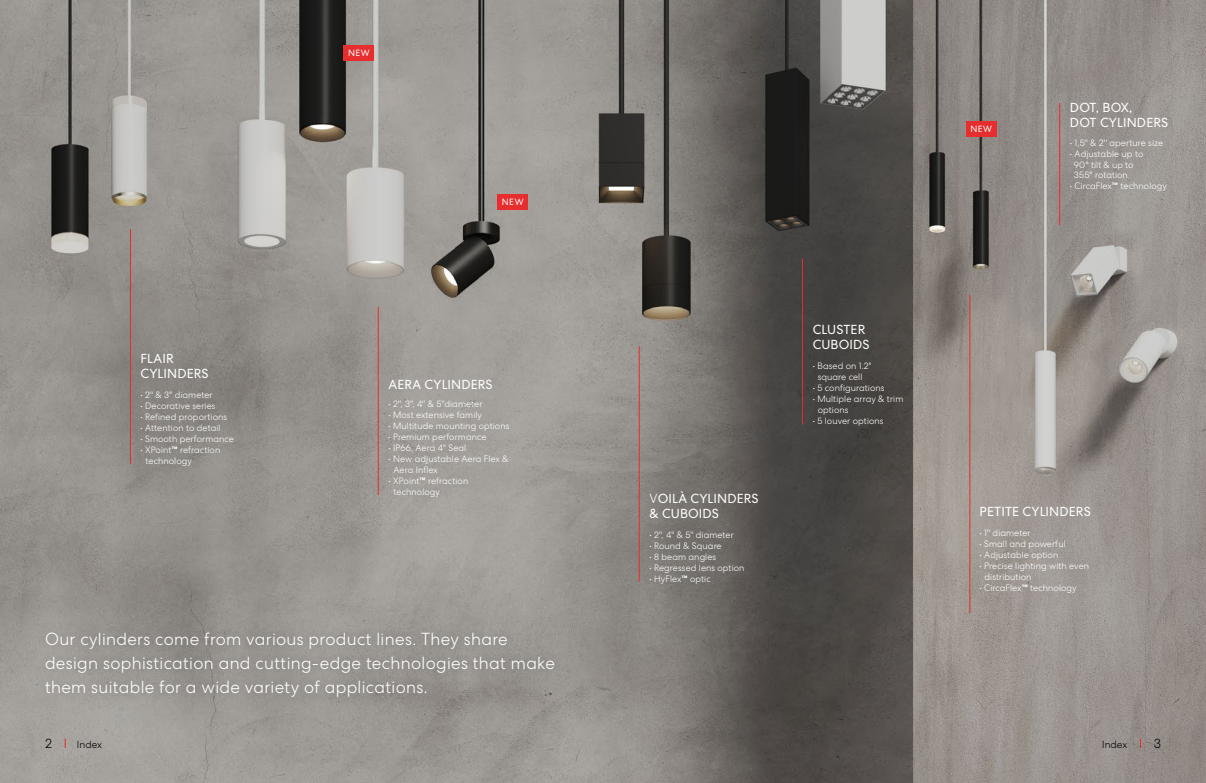
<style>
.page{position:relative;width:1206px;height:783px;background:#fff}
.page>*{position:absolute;margin:0;border:0;box-sizing:border-box;transform-origin:0 0}
.t1{font:300 17px/24px "Centra No 2";letter-spacing:.02em;color:#fff}
.t2{font:13px/15px "Centra No 2";letter-spacing:.01em;color:#fff}
.t3{font:300 13px "Centra No 2";color:#000}
.t4{font:300 10px "Centra No 2";letter-spacing:.005em;color:#000}
.t5{font:300 9px/11px "Centra No 2";letter-spacing:.01em;color:#fff}
.t6{font:9px "Centra No 2";letter-spacing:.06em;color:#fff}
.s1{font-family:"N Haas Grotesk DS Pro 65 Md";font-weight:400}
.s2{font-weight:300}
</style>
<div class="page">
<img style="left:0;top:0;width:1206px;height:783px">
<hr style="left:639px;top:346px;width:1px;height:236px;background:#e52e2d">
<hr style="left:378px;top:307px;width:1px;height:188px;background:#e52e2d">
<hr style="left:130px;top:229px;width:1px;height:235px;background:#e52e2d">
<hr style="left:1059px;top:103px;width:1px;height:122px;background:#e52e2d">
<hr style="left:970px;top:295px;width:1px;height:318px;background:#e52e2d">
<hr style="left:802px;top:259px;width:1px;height:165px;background:#e52e2d">
<div style="left:36px;top:623px;width:527px;height:83px;background:#000;opacity:.2"></div>
<div style="left:344px;top:45px;width:30px;height:15px;background:#e52e2d"></div>
<div style="left:497px;top:195px;width:31px;height:15px;background:#e52e2d"></div>
<div style="left:966px;top:121px;width:31px;height:15px;background:#e52e2d"></div>
<h2 class="t2" style="left:140px;top:351px;width:70px">FLAIR<br>CYLINDERS</h2>
<p class="t5" style="left:140px;top:389px;width:74px">• 2'' &amp; 3'' diameter</p>
<p class="t5" style="left:140px;top:400px;width:77px">• Decorative series</p>
<p class="t5" style="left:140px;top:411px;width:88px">• Refined proportions</p>
<p class="t5" style="left:140px;top:422px;width:82px">• Attention to detail</p>
<p class="t5" style="left:140px;top:433px;width:95px">• Smooth performance</p>
<p class="t5" style="left:145px;top:444px;width:76px;text-indent:-5px">• XPoint<span class="s1">™</span> refraction technology</p>
<p class="t6" style="left:348px;top:47px;width:23px">NEW</p>
<p class="t6" style="left:502px;top:197px;width:23px">NEW</p>
<h2 class="t2" style="left:388px;top:377px;width:106px">AERA CYLINDERS</h2>
<p class="t5" style="left:388px;top:398px;width:95px">• 2'', 3'', 4'' &amp; 5''diameter</p>
<p class="t5" style="left:388px;top:409px;width:95px">• Most extensive family</p>
<p class="t5" style="left:388px;top:420px;width:122px">• Multitude mounting options</p>
<p class="t5" style="left:388px;top:431px;width:100px">• Premium performance</p>
<p class="t5" style="left:388px;top:442px;width:79px">• IP66, Aera 4'' Seal</p>
<p class="t5" style="left:394px;top:453px;width:116px;text-indent:-5px">• New adjustable Aera Flex &amp;<br>Aera Inflex</p>
<p class="t5" style="left:394px;top:475px;width:76px;text-indent:-5px">• XPoint<span class="s1">™</span> refraction technology</p>
<h1 class="t1" style="left:45px;top:627px;width:511px">Our cylinders come from various product lines. They share design sophistication and cutting-edge technologies that make them suitable for a wide variety of applications.</h1>
<h2 class="t2" style="left:649px;top:491px;width:111px"><span class="s2">V</span>OILÀ CYLINDERS &amp; CUBOIDS</h2>
<p class="t5" style="left:649px;top:529px;width:86px">• 2'', 4'' &amp; 5'' diameter</p>
<p class="t5" style="left:649px;top:540px;width:74px">• Round &amp; Square</p>
<p class="t5" style="left:649px;top:551px;width:68px">• 8 beam angles</p>
<p class="t5" style="left:649px;top:562px;width:97px">• Regressed lens option</p>
<p class="t5" style="left:649px;top:573px;width:63px">• HyFlex<span class="s1">™</span> optic</p>
<h2 class="t2" style="left:813px;top:322px;width:58px">CLUSTER<br>CUBOIDS</h2>
<p class="t5" style="left:813px;top:361px;width:60px;text-align:center">• Based on 1.2" square cell</p>
<p class="t5" style="left:813px;top:383px;width:73px">• 5 configurations</p>
<p class="t5" style="left:818px;top:394px;width:87px;text-indent:-5px">• Multiple array &amp; trim options</p>
<p class="t5" style="left:813px;top:416px;width:72px">• 5 louver options</p>
<p class="t6" style="left:970px;top:124px;width:23px">NEW</p>
<h2 class="t2" style="left:1070px;top:100px;width:100px">DOT, BOX,<br>DOT CYLINDERS</h2>
<p class="t5" style="left:1070px;top:138px;width:95px">• 1,5'' &amp; 2'' aperture size</p>
<p class="t5" style="left:1074px;top:149px;width:71px;text-indent:-4px">• Adjustable up to<br>90° tilt &amp; up to</p>
<p class="t5" style="left:1074px;top:170px;width:56px">355° rotation</p>
<p class="t5" style="left:1070px;top:181px;width:99px">• CircaFlex<span class="s1">™</span> technology</p>
<h2 class="t2" style="left:980px;top:504px;width:113px">PETITE CYLINDERS</h2>
<p class="t5" style="left:980px;top:528px;width:52px">• 1'' diameter</p>
<p class="t5" style="left:980px;top:539px;width:88px">• Small and powerful</p>
<p class="t5" style="left:980px;top:550px;width:80px">• Adjustable option</p>
<p class="t5" style="left:985px;top:561px;width:106px;text-indent:-5px">• Precise lighting with even distribution</p>
<p class="t5" style="left:980px;top:583px;width:99px">• CircaFlex<span class="s1">™</span> technology</p>
<h2 class="t3" style="left:45px;top:736px;width:8px">2</h2>
<p class="t4" style="left:77px;top:739px;width:27px">Index</p>
<p class="t4" style="left:1102px;top:739px;width:27px">Index</p>
<h2 class="t3" style="left:1154px;top:736px;width:9px">3</h2>
</div>
